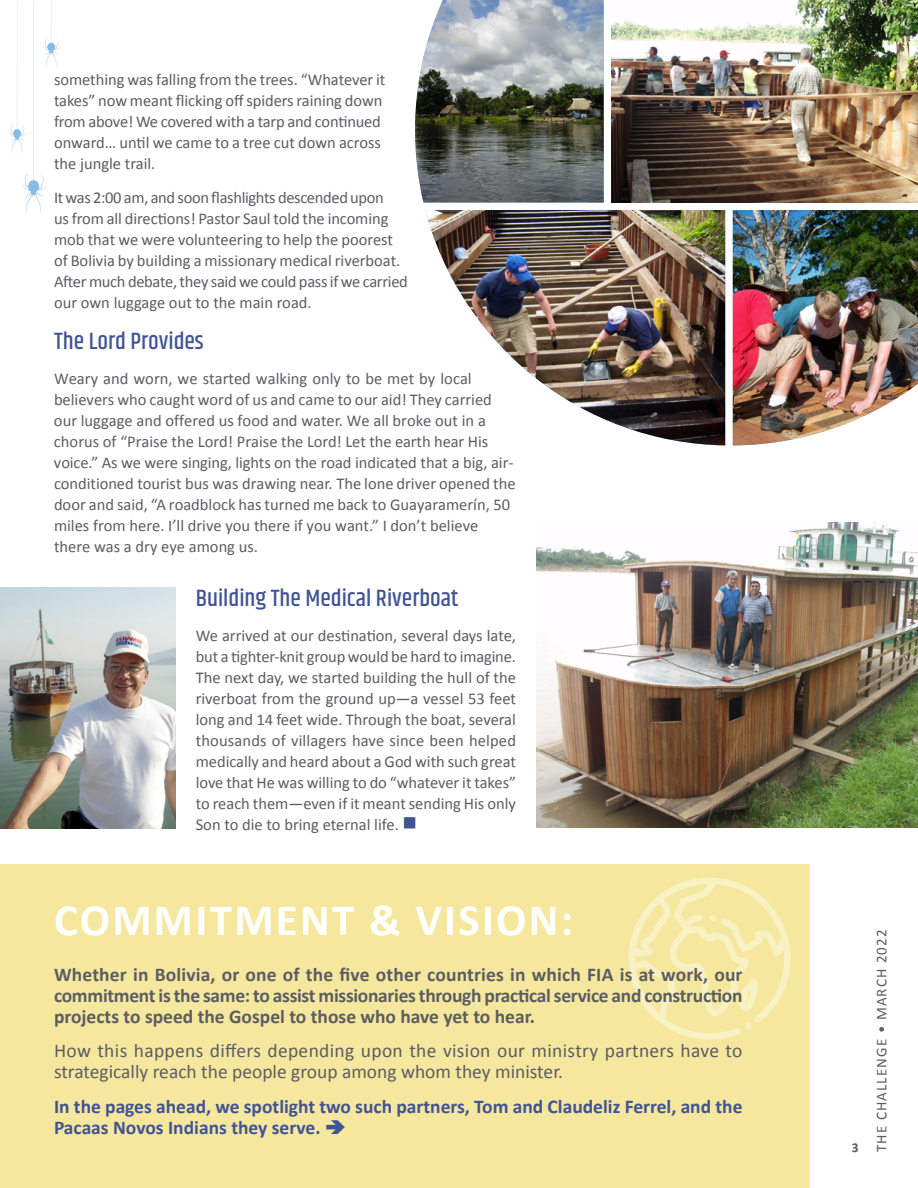
<style>
.page{position:relative;width:918px;height:1188px;background:#fff}
.page>*{position:absolute;margin:0;border:0;box-sizing:border-box;transform-origin:0 0}
.t1{font:700 45px "Calibri";letter-spacing:.05em;color:#fff}
.t2{font:500 24px "Khand";color:#405394}
.t3{font:700 19.5px/21px "Calibri";color:#5c5d62;text-align:justify}
.t4{font:19.5px/21px "Calibri";letter-spacing:.005em;color:#5c5d62}
.t5{font:700 19.5px/21px "Calibri";color:#405394}
.t6{font:16.5px/21px "Calibri";color:#5c5d62}
.t7{font:15px "Calibri";letter-spacing:.075em;color:#5c5d62}
.t8{font:700 13.5px "Calibri";color:#5c5d62}
.s1{color:#405394}
</style>
<div class="page">
<div style="left:0;top:864px;width:810px;height:324px;background:#f5e89e"></div>
<svg style="left:629px;top:878px;width:162px;height:162px"></svg>
<div style="left:745px;top:1023px;width:7px;height:6px;background:#f8f1c4;border-radius:50%"></div>
<svg style="left:423px;top:202px;width:495px;height:244px"></svg>
<svg style="left:9px;top:0;width:52px;height:215px"></svg>
<img style="left:415px;top:0;width:189px;height:202px">
<img style="left:611px;top:0;width:307px;height:202px">
<img style="left:733px;top:210px;width:185px;height:235px">
<img style="left:425px;top:210px;width:300px;height:235px">
<img style="left:536px;top:522px;width:382px;height:306px">
<img style="left:0;top:588px;width:176px;height:241px">
<p class="t6" style="left:54px;top:68px;width:333px">something was falling from the trees. “Whatever it takes” now meant flicking off spiders raining down from above! We covered with a tarp and continued onward… until we came to a tree cut down across the jungle trail.</p>
<p class="t6" style="left:54px;top:187px;width:355px">It was 2:00 am, and soon flashlights descended upon<br>us from all directions! Pastor Saul told the incoming mob that we were volunteering to help the poorest of Bolivia by building a missionary medical riverboat.<br>After much debate, they said we could pass if we carried our own luggage out to the main road.</p>
<h2 class="t2" style="left:54px;top:326px;width:151px">The Lord Provides</h2>
<p class="t6" style="left:54px;top:367px;width:463px">Weary and worn, we started walking only to be met by local believers who caught word of us and came to our aid! They carried our luggage and offered us food and water. We all broke out in a chorus of “Praise the Lord! Praise the Lord! Let the earth hear His voice.” As we were singing, lights on the road indicated that a big, air&shy;conditioned tourist bus was drawing near. The lone driver opened the door and said, “A roadblock has turned me back to Guayaramerín, 50 miles from here. I’ll drive you there if you want.” I don’t believe there was a dry eye among us.</p>
<h2 class="t2" style="left:196px;top:584px;width:264px">Building The Medical Riverboat</h2>
<p class="t6" style="left:196px;top:625px;width:322px;text-align:justify">We arrived at our destination, several days late, but a tighter-knit group would be hard to imagine.<br>The next day, we started building the hull of the riverboat from the ground up—a vessel 53 feet long and 14 feet wide. Through the boat, several thousands of villagers have since been helped medically and heard about a God with such great love that He was willing to do “whatever it takes” to reach them—even if it meant sending His only Son to die to bring eternal life. <span class="s1">■</span></p>
<h1 class="t1" style="left:54px;top:888px;width:521px">COMMITMENT &amp; VISION:</h1>
<p class="t3" style="left:54px;top:963px;width:690px">Whether in Bolivia, or one of the five other countries in which FIA is at work, our commitment is the same: to assist missionaries through practical service and construction projects to speed the Gospel to those who have yet to hear.</p>
<p class="t4" style="left:54px;top:1040px;width:690px">How this happens differs depending upon the vision our ministry partners have to strategically reach the people group among whom they minister.</p>
<p class="t5" style="left:54px;top:1095px;width:690px">In the pages ahead, we spotlight two such partners, Tom and Claudeliz Ferrel, and the<br>Pacaas Novos Indians they serve.</p>
<p class="t8" style="left:852px;top:1138px;width:8px">3</p>
<p class="t7" style="left:871px;top:1152px;width:224px;rotate:-90deg">THE CHALLENGE • MARCH 2022</p>
</div>
